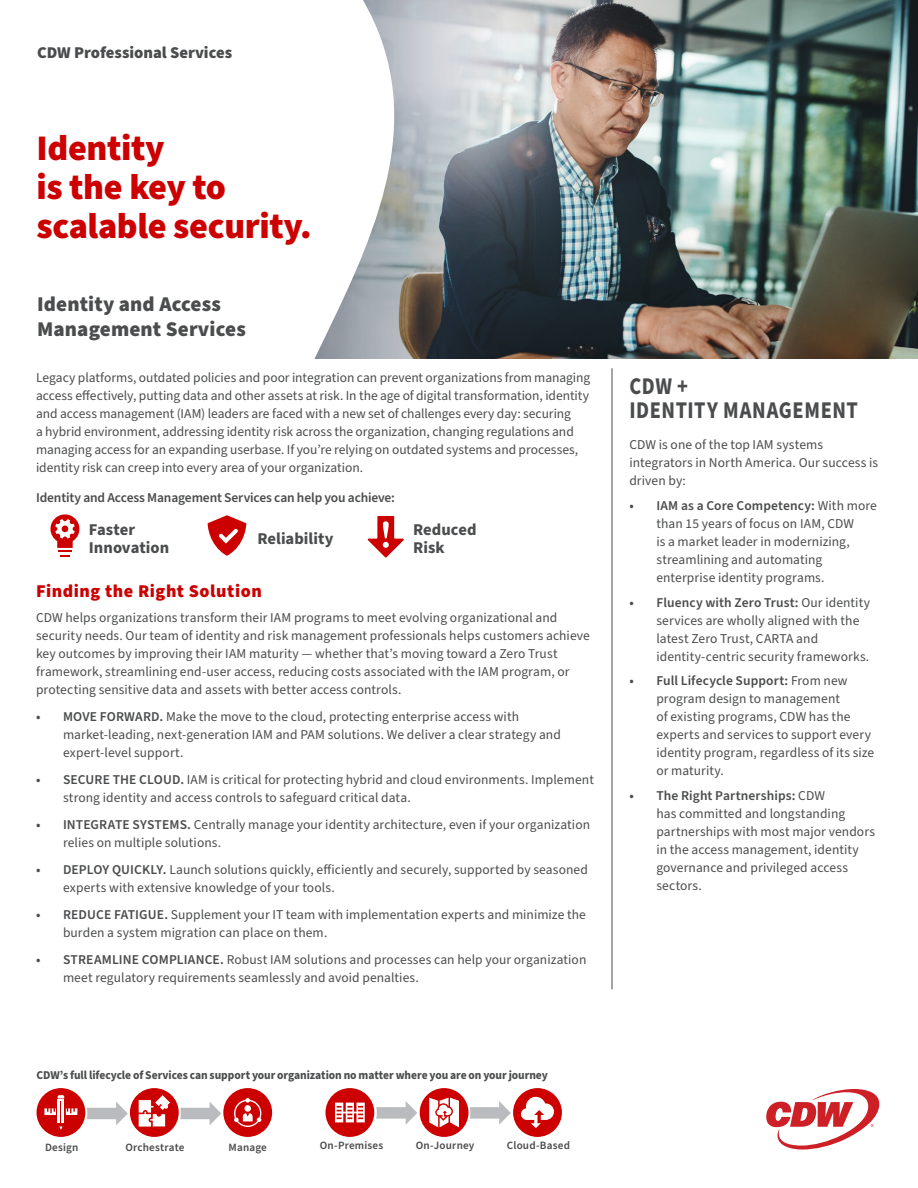
<style>
.page{position:relative;width:918px;height:1188px;background:#fff}
.page>*{position:absolute;margin:0;border:0;box-sizing:border-box;transform-origin:0 0}
.t1{font:900 36px "Source Sans Pro";letter-spacing:-.01em;color:#c00}
.t2{font:700 24px/24px "Source Sans Pro";letter-spacing:.03em;color:#4b4c4d;scale:.85 1}
.t3{font:900 21px/25.2px "Source Sans Pro";letter-spacing:.005em;color:#4b4c4d}
.Body{font:900 18px "Source Sans Pro";letter-spacing:.03em;color:#c00}
.Body-2{font:700 16.5px/18px "Source Sans Pro";letter-spacing:.005em;color:#4b4c4d}
.t4{font:900 16.5px "Source Sans Pro";color:#4b4c4d}
.BODY_-_lrg{font:13.5px/18px "Source Sans Pro";letter-spacing:.005em;color:#4b4c4d}
.Body-3{font:13.5px/18px "Source Sans Pro";letter-spacing:.01em;color:#4b4c4d}
.Body-4{font:600 13.5px "Source Sans Pro";letter-spacing:-.01em;color:#4b4c4d}
.Body-5{font:700 12px "Source Sans Pro";letter-spacing:-.005em;color:#4b4c4d;scale:.96 1}
.Body-6{font:600 11.1px "Source Sans Pro";letter-spacing:.015em;color:#4b4c4d}
.s1{font-weight:600}
</style>
<div class="page">
<svg style="left:766px;top:1089px;width:113px;height:61px"></svg>
<img style="left:502px;top:0;width:416px;height:358px">
<hr style="left:612px;top:368px;width:1px;height:621px;background:#4b4c4d">
<svg style="left:208px;top:515px;width:38px;height:41px"></svg>
<svg style="left:367px;top:516px;width:37px;height:42px"></svg>
<div style="left:513px;top:1088px;width:49px;height:49px;background:#c00;border-radius:50%"></div>
<svg style="left:87px;top:1102px;width:41px;height:23px"></svg>
<svg style="left:180px;top:1102px;width:41px;height:23px"></svg>
<svg style="left:376px;top:1101px;width:41px;height:24px"></svg>
<svg style="left:470px;top:1101px;width:41px;height:24px"></svg>
<svg style="left:521px;top:1097px;width:33px;height:31px"></svg>
<div style="left:37px;top:1088px;width:48px;height:49px;background:#c00;border-radius:50%"></div>
<div style="left:223px;top:1088px;width:49px;height:49px;background:#c00;border-radius:50%"></div>
<div style="left:420px;top:1088px;width:49px;height:49px;background:#c00;border-radius:50%"></div>
<div style="left:325px;top:1088px;width:49px;height:49px;background:#c00;border-radius:50%"></div>
<div style="left:130px;top:1088px;width:49px;height:49px;background:#c00;border-radius:50%"></div>
<svg style="left:66px;top:1108px;width:11px;height:7px"></svg>
<svg style="left:44px;top:1108px;width:12px;height:7px"></svg>
<hr style="left:58px;top:1102px;width:2px;height:21px;background:#fff">
<hr style="left:62px;top:1102px;width:2px;height:21px;background:#fff">
<svg style="left:58px;top:1095px;width:6px;height:6px"></svg>
<svg style="left:139px;top:1095px;width:31px;height:32px"></svg>
<svg style="left:234px;top:1098px;width:27px;height:29px"></svg>
<svg style="left:429px;top:1098px;width:30px;height:29px"></svg>
<svg style="left:335px;top:1103px;width:30px;height:19px"></svg>
<svg style="left:436px;top:0;width:66px;height:358px;background:#7f878e"></svg>
<svg style="left:50px;top:514px;width:29px;height:43px"></svg>
<svg style="left:314px;top:0;width:122px;height:359px"></svg>
<p class="t4" style="left:37px;top:41px;width:197px">CDW Professional Services</p>
<p class="t1" style="left:37px;top:123px;width:130px">Identity</p>
<p class="t1" style="left:37px;top:162px;width:191px">is the key to</p>
<p class="t1" style="left:37px;top:201px;width:277px">scalable security.</p>
<p class="t3" style="left:37px;top:291px;width:210px">Identity and Access<br>Management Services</p>
<p class="BODY_-_lrg" style="left:36px;top:369px;width:556px">Legacy platforms, outdated policies and poor integration can prevent organizations from managing access effectively, putting data and other assets at risk. In the age of digital transformation, identity and access management (IAM) leaders are faced with a new set of challenges every day: securing<br>a hybrid environment, addressing identity risk across the organization, changing regulations and managing access for an expanding userbase. If you’re relying on outdated systems and processes, identity risk can creep into every area of your organization.</p>
<p class="Body-4" style="left:36px;top:489px;width:360px">Identity and Access Management Services can help you achieve:</p>
<p class="Body-2" style="left:89px;top:521px;width:82px">Faster<br>Innovation</p>
<p class="Body-2" style="left:257px;top:530px;width:78px">Reliability</p>
<p class="Body-2" style="left:413px;top:521px;width:65px">Reduced<br>Risk</p>
<p class="Body" style="left:36px;top:579px;width:227px">Finding the Right Solution</p>
<p class="Body-3" style="left:36px;top:609px;width:555px">CDW helps organizations transform their IAM programs to meet evolving organizational and security needs. Our team of identity and risk management professionals helps customers achieve key outcomes by improving their IAM maturity — whether that’s moving toward a Zero Trust framework, streamlining end-user access, reducing costs associated with the IAM program, or protecting sensitive data and assets with better access controls.</p>
<p class="BODY_-_lrg" style="left:63px;top:708px;width:499px;text-indent:-27px"><span class="s1">• MOVE FORWARD.</span> Make the move to the cloud, protecting enterprise access with market-leading, next-generation IAM and PAM solutions. We deliver a clear strategy and expert-level support.</p>
<p class="BODY_-_lrg" style="left:63px;top:771px;width:532px;text-indent:-27px"><span class="s1">• SECURE THE CLOUD.</span> IAM is critical for protecting hybrid and cloud environments. Implement strong identity and access controls to safeguard critical data.</p>
<p class="BODY_-_lrg" style="left:63px;top:816px;width:529px;text-indent:-27px"><span class="s1">• INTEGRATE SYSTEMS.</span> Centrally manage your identity architecture, even if your organization relies on multiple solutions.</p>
<p class="BODY_-_lrg" style="left:63px;top:861px;width:527px;text-indent:-27px"><span class="s1">• DEPLOY QUICKLY.</span> Launch solutions quickly, efficiently and securely, supported by seasoned experts with extensive knowledge of your tools.</p>
<p class="BODY_-_lrg" style="left:63px;top:906px;width:525px;text-indent:-27px"><span class="s1">• REDUCE FATIGUE.</span> Supplement your IT team with implementation experts and minimize the burden a system migration can place on them.</p>
<p class="BODY_-_lrg" style="left:63px;top:951px;width:525px;text-indent:-27px"><span class="s1">• STREAMLINE COMPLIANCE.</span> Robust IAM solutions and processes can help your organization meet regulatory requirements seamlessly and avoid penalties.</p>
<p class="Body-5" style="left:37px;top:1067px;width:534px">CDW’s full lifecycle of Services can support your organization no matter where you are on your journey</p>
<p class="Body-6" style="left:45px;top:1140px;width:35px">Design</p>
<p class="Body-6" style="left:125px;top:1140px;width:61px">Orchestrate</p>
<p class="Body-6" style="left:229px;top:1139px;width:40px">Manage</p>
<p class="Body-6" style="left:320px;top:1138px;width:65px">On-Premises</p>
<p class="Body-6" style="left:416px;top:1138px;width:60px">On-Journey</p>
<p class="Body-6" style="left:507px;top:1138px;width:65px">Cloud-Based</p>
<p class="t2" style="left:629px;top:374px;width:271px">CDW +<br>IDENTITY MANAGEMENT</p>
<p class="Body-3" style="left:629px;top:436px;width:250px">CDW is one of the top IAM systems integrators in North America. Our success is driven by:</p>
<p class="BODY_-_lrg" style="left:656px;top:497px;width:222px;text-indent:-27px"><span class="s1">• IAM as a Core Competency:</span> With more than 15 years of focus on IAM, CDW<br>is a market leader in modernizing, streamlining and automating enterprise identity programs.</p>
<p class="BODY_-_lrg" style="left:656px;top:594px;width:215px;text-indent:-27px"><span class="s1">• Fluency with Zero Trust:</span> Our identity services are wholly aligned with the latest Zero Trust, CARTA and identity-centric security frameworks.</p>
<p class="BODY_-_lrg" style="left:656px;top:672px;width:219px;text-indent:-27px"><span class="s1">• Full Lifecycle Support:</span> From new program design to management<br>of existing programs, CDW has the experts and services to support every identity program, regardless of its size or maturity.</p>
<p class="BODY_-_lrg" style="left:656px;top:787px;width:220px;text-indent:-27px"><span class="s1">• The Right Partnerships:</span> CDW<br>has committed and longstanding partnerships with most major vendors in the access management, identity governance and privileged access sectors.</p>
</div>
